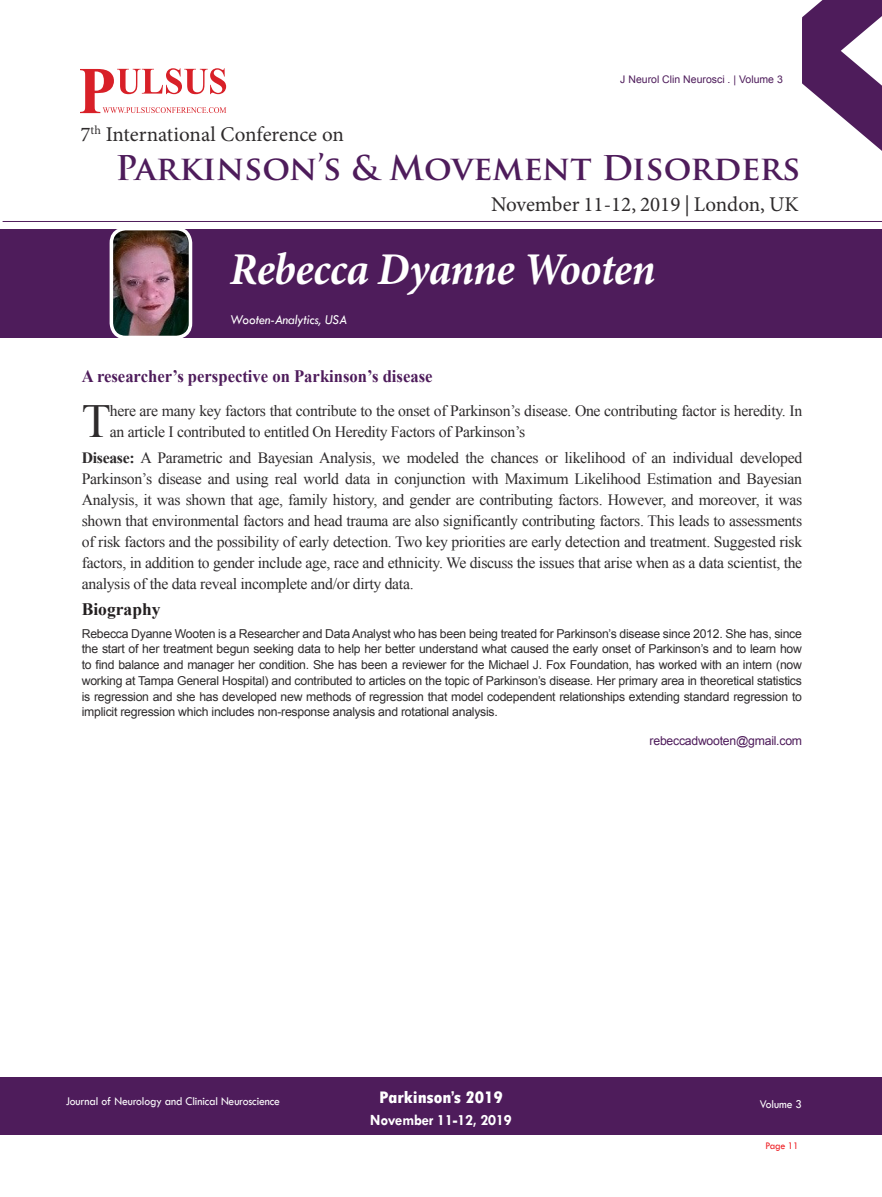
<style>
.page{position:relative;width:882px;height:1197px;background:#fff}
.page>*{position:absolute;margin:0;border:0;box-sizing:border-box;transform-origin:0 0}
.Bio_Heading{font:47.43px "Times New Roman";color:#2e2b2c}
.t1{font:italic 700 45.5px "Minion Pro";letter-spacing:-.015em;color:#fff;scale:.95 1}
.t2{font:700 33.25px "Trajan Pro";color:#4e1c5b}
.t3{font:21px "Minion Pro";color:#2e2b2c}
.t4{font:700 17.5px "Times New Roman";color:#4e1c5b;scale:.95 1}
.t5{font:800 condensed 17.5px "Tw Cen";letter-spacing:-.01em;color:#fff;scale:1.1 1}
.Bio_Heading-2{font:700 17.5px "Times New Roman";color:#231f20}
.Bio_Heading-3{font:15.75px/21px "Times New Roman";letter-spacing:-.02em;color:#2e2b2c}
.t6{font:700 15.75px "Tw Cen";letter-spacing:-.01em;color:#fff;scale:.95 1}
.t7{font:italic 14px "Tw Cen";letter-spacing:-.01em;color:#fff;scale:.95 1}
.Biography{font:12.25px/15.8px "Arial";letter-spacing:-.02em;color:#2e2b2c;text-align:justify}
.t8{font:12.25px "Tw Cen";letter-spacing:-.01em;color:#fff;scale:.95 1}
.Biography-2{font:12.25px "Arial";letter-spacing:-.02em;color:#4e1c5b}
.t9{font:10.5px "Arial";color:#4e1c5b}
.t10{font:10.5px "Tw Cen";letter-spacing:-.02em;color:#ee1d23;scale:.95 1}
.s1{font-weight:700}
</style>
<div class="page">
<div style="left:0;top:1077px;width:882px;height:58px;background:#4e1c5b"></div>
<hr style="left:3px;top:221px;width:879px;height:1px;background:#4e1c5b">
<svg style="left:81px;top:68px;width:145px;height:45px"></svg>
<svg style="left:802px;top:0;width:80px;height:151px"></svg>
<div style="left:0;top:229px;width:882px;height:108px;background:#4e1c5b"></div>
<img style="left:111px;top:230px;width:80px;height:106px">
<div style="left:110px;top:227px;width:82px;height:112px;border:4px solid #fff;border-radius:14px"></div>
<h3 class="t3" style="left:81px;top:120px;width:265px">7<sup>th</sup> International Conference on</h3>
<p class="t9" style="left:620px;top:73px;width:164px">J Neurol Clin Neurosci . | Volume 3</p>
<h3 class="t2" style="left:115px;top:148px;width:686px">Parkinson’s &amp; Movement Disorders</h3>
<h3 class="t3" style="left:491px;top:190px;width:309px">November 11-12, 2019 | London, UK</h3>
<p class="t1" style="left:230px;top:237px;width:450px">Rebecca Dyanne Wooten</p>
<p class="t7" style="left:230px;top:311px;width:125px">Wooten-Analytics, USA</p>
<p class="t4" style="left:82px;top:364px;width:371px">A researcher’s perspective on Parkinson’s disease</p>
<p class="Bio_Heading" style="left:82px;top:389px;width:31px">T</p>
<p class="Bio_Heading-3" style="left:110px;top:400px;width:694px">here are many key factors that contribute to the onset of Parkinson’s disease. One contributing factor is heredity. In an article I contributed to entitled On Heredity Factors of Parkinson’s</p>
<p class="Bio_Heading-3" style="left:82px;top:447px;width:722px;text-align:justify"><span class="s1">Disease:</span> A Parametric and Bayesian Analysis, we modeled the chances or likelihood of an individual developed Parkinson’s disease and using real world data in conjunction with Maximum Likelihood Estimation and Bayesian Analysis, it was shown that age, family history, and gender are contributing factors. However, and moreover, it was shown that environmental factors and head trauma are also significantly contributing factors. This leads to assessments of risk factors and the possibility of early detection. Two key priorities are early detection and treatment. Suggested risk factors, in addition to gender include age, race and ethnicity. We discuss the issues that arise when as a data scientist, the analysis of the data reveal incomplete and/or dirty data.</p>
<p class="Bio_Heading-2" style="left:82px;top:597px;width:80px">Biography</p>
<p class="Biography" style="left:82px;top:626px;width:722px">Rebecca Dyanne Wooten is a Researcher and Data Analyst who has been being treated for Parkinson’s disease since 2012. She has, since the start of her treatment begun seeking data to help her better understand what caused the early onset of Parkinson’s and to learn how to find balance and manager her condition. She has been a reviewer for the Michael J. Fox Foundation, has worked with an intern (now working at Tampa General Hospital) and contributed to articles on the topic of Parkinson’s disease. Her primary area in theoretical statistics is regression and she has developed new methods of regression that model codependent relationships extending standard regression to implicit regression which includes non-response analysis and rotational analysis.</p>
<p class="Biography-2" style="left:650px;top:732px;width:154px">rebeccadwooten@gmail.com</p>
<p class="t8" style="left:66px;top:1094px;width:227px">Journal of Neurology and Clinical Neuroscience</p>
<p class="t5" style="left:379px;top:1087px;width:114px">Parkinson’s 2019</p>
<p class="t6" style="left:370px;top:1111px;width:151px">November 11-12, 2019</p>
<p class="t8" style="left:760px;top:1097px;width:46px">Volume 3</p>
<p class="t10" style="left:765px;top:1140px;width:37px">Page 11</p>
</div>
